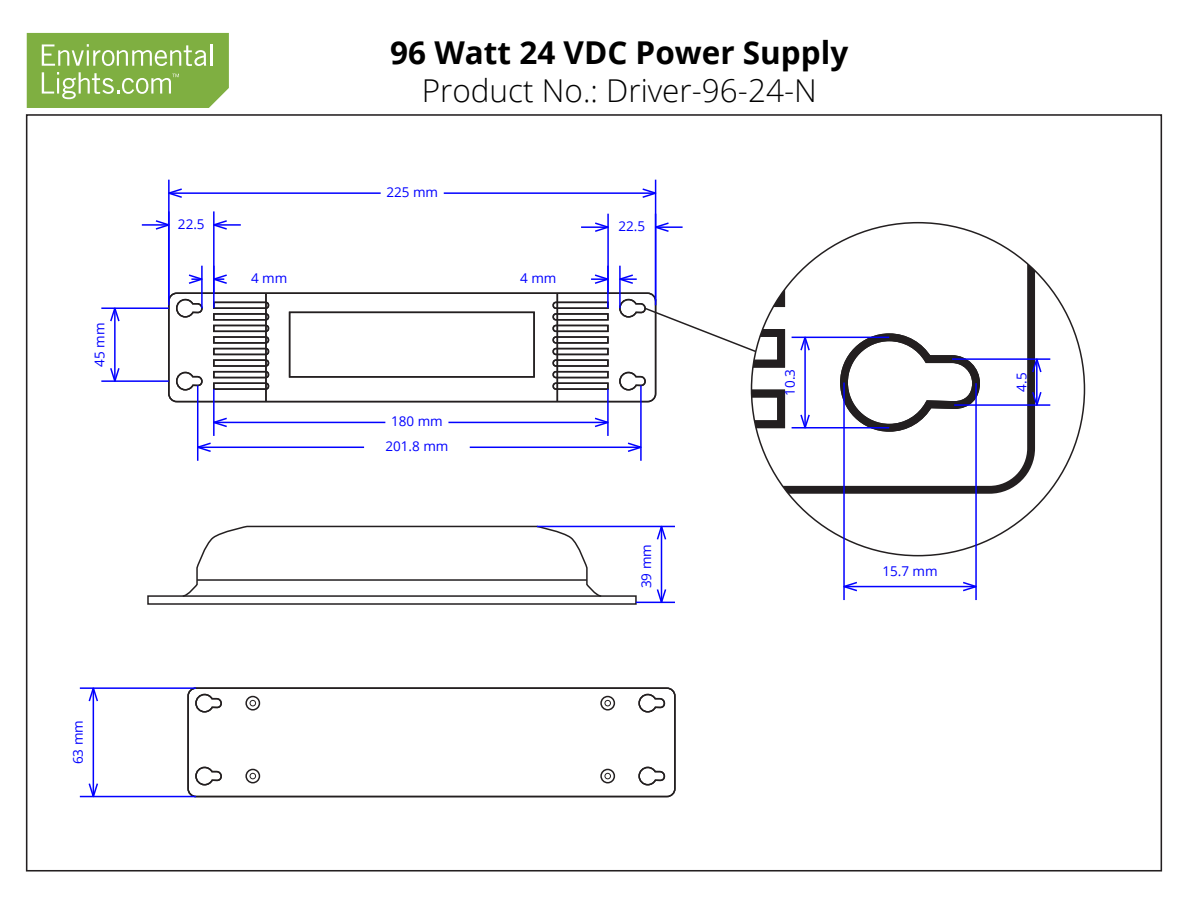
<style>
.page{position:relative;width:1188px;height:918px;background:#fff}
.page>*{position:absolute;margin:0;border:0;box-sizing:border-box;transform-origin:0 0}
.t1{font:300 31.5px "Open Sans";color:#000}
.t2{font:700 31.5px "Open Sans";color:#000}
.t3{font:13.5px/24.9px "Open Sans";color:#0201ff;text-align:center}
</style>
<div class="page">
<img style="left:56px;top:32px;width:1107px;height:828px">
<div style="left:168px;top:292px;width:488px;height:110px;border:2px solid #231f20;border-radius:8px"></div>
<hr style="left:265px;top:293px;width:2px;height:109px;background:#231f20">
<svg style="left:175px;top:298px;width:28px;height:20px"></svg>
<svg style="left:175px;top:371px;width:28px;height:20px"></svg>
<div style="left:289px;top:312px;width:246px;height:66px;border:2px solid #231f20"></div>
<svg style="left:212px;top:301px;width:58px;height:90px"></svg>
<div style="left:187px;top:687px;width:489px;height:110px;border:2px solid #231f20;border-radius:8px"></div>
<svg style="left:194px;top:693px;width:29px;height:20px"></svg>
<svg style="left:194px;top:766px;width:29px;height:20px"></svg>
<svg style="left:638px;top:693px;width:28px;height:20px"></svg>
<svg style="left:638px;top:766px;width:28px;height:20px"></svg>
<div style="left:245px;top:696px;width:15px;height:15px;border:2px solid #231f20;border-radius:50%"></div>
<svg style="left:250px;top:700px;width:6px;height:6px"></svg>
<div style="left:245px;top:769px;width:15px;height:14px;border:2px solid #231f20;border-radius:50%"></div>
<svg style="left:250px;top:773px;width:6px;height:6px"></svg>
<div style="left:600px;top:696px;width:15px;height:15px;border:2px solid #231f20;border-radius:50%"></div>
<svg style="left:605px;top:700px;width:6px;height:6px"></svg>
<div style="left:600px;top:769px;width:15px;height:14px;border:2px solid #231f20;border-radius:50%"></div>
<svg style="left:605px;top:773px;width:6px;height:6px"></svg>
<svg style="left:751px;top:223px;width:288px;height:275px"></svg>
<svg style="left:836px;top:329px;width:148px;height:107px"></svg>
<svg style="left:751px;top:223px;width:38px;height:27px"></svg>
<div style="left:147px;top:595px;width:490px;height:10px;border:2px solid #231f20"></div>
<svg style="left:181px;top:525px;width:422px;height:73px"></svg>
<hr style="left:197px;top:579px;width:390px;height:2px;background:#231f20">
<svg style="left:27px;top:33px;width:202px;height:75px;background:#8fb959"></svg>
<hr style="left:444px;top:192px;width:212px;height:2px;background:#0201ff">
<hr style="left:169px;top:192px;width:212px;height:2px;background:#0201ff">
<hr style="left:168px;top:180px;width:2px;height:121px;background:#0201ff">
<hr style="left:655px;top:180px;width:1px;height:121px;background:#0201ff">
<svg style="left:164px;top:187px;width:20px;height:12px"></svg>
<svg style="left:641px;top:187px;width:20px;height:12px"></svg>
<hr style="left:114px;top:308px;width:2px;height:73px;background:#0201ff">
<hr style="left:101px;top:307px;width:68px;height:2px;background:#0201ff">
<hr style="left:101px;top:380px;width:68px;height:2px;background:#0201ff">
<svg style="left:109px;top:303px;width:12px;height:20px"></svg>
<svg style="left:109px;top:366px;width:12px;height:20px"></svg>
<hr style="left:448px;top:422px;width:160px;height:1px;background:#0201ff">
<hr style="left:214px;top:422px;width:171px;height:1px;background:#0201ff">
<hr style="left:213px;top:389px;width:2px;height:47px;background:#0201ff">
<hr style="left:607px;top:389px;width:2px;height:47px;background:#0201ff">
<svg style="left:209px;top:416px;width:20px;height:12px"></svg>
<hr style="left:470px;top:447px;width:171px;height:1px;background:#0201ff">
<hr style="left:198px;top:447px;width:166px;height:1px;background:#0201ff">
<hr style="left:197px;top:385px;width:1px;height:76px;background:#0201ff">
<hr style="left:640px;top:385px;width:2px;height:76px;background:#0201ff">
<svg style="left:193px;top:441px;width:19px;height:12px"></svg>
<svg style="left:626px;top:441px;width:20px;height:12px"></svg>
<hr style="left:93px;top:688px;width:1px;height:109px;background:#0201ff">
<hr style="left:80px;top:687px;width:116px;height:2px;background:#0201ff">
<hr style="left:80px;top:796px;width:116px;height:1px;background:#0201ff">
<svg style="left:87px;top:683px;width:12px;height:20px"></svg>
<svg style="left:87px;top:782px;width:12px;height:20px"></svg>
<hr style="left:661px;top:526px;width:1px;height:76px;background:#0201ff">
<hr style="left:537px;top:526px;width:138px;height:1px;background:#0201ff">
<hr style="left:636px;top:602px;width:39px;height:1px;background:#0201ff">
<svg style="left:656px;top:521px;width:11px;height:20px"></svg>
<svg style="left:656px;top:588px;width:11px;height:19px"></svg>
<hr style="left:168px;top:211px;width:2px;height:94px;background:#0201ff">
<hr style="left:213px;top:211px;width:2px;height:82px;background:#0201ff">
<hr style="left:214px;top:224px;width:27px;height:2px;background:#0201ff">
<hr style="left:142px;top:224px;width:27px;height:2px;background:#0201ff">
<svg style="left:154px;top:219px;width:20px;height:12px"></svg>
<svg style="left:209px;top:219px;width:20px;height:12px"></svg>
<hr style="left:607px;top:214px;width:2px;height:79px;background:#0201ff">
<hr style="left:656px;top:226px;width:27px;height:2px;background:#0201ff">
<hr style="left:581px;top:226px;width:27px;height:2px;background:#0201ff">
<svg style="left:593px;top:221px;width:20px;height:12px"></svg>
<svg style="left:651px;top:221px;width:19px;height:12px"></svg>
<hr style="left:804px;top:337px;width:2px;height:91px;background:#0201ff">
<hr style="left:792px;top:427px;width:97px;height:2px;background:#0201ff">
<hr style="left:792px;top:337px;width:97px;height:1px;background:#0201ff">
<svg style="left:799px;top:413px;width:12px;height:20px"></svg>
<svg style="left:799px;top:332px;width:12px;height:20px"></svg>
<hr style="left:1036px;top:359px;width:2px;height:46px;background:#0201ff">
<hr style="left:954px;top:404px;width:96px;height:2px;background:#0201ff">
<hr style="left:952px;top:358px;width:98px;height:2px;background:#0201ff">
<svg style="left:1031px;top:390px;width:12px;height:20px"></svg>
<svg style="left:1031px;top:354px;width:12px;height:20px"></svg>
<hr style="left:844px;top:586px;width:132px;height:1px;background:#0201ff">
<hr style="left:843px;top:383px;width:2px;height:217px;background:#0201ff">
<hr style="left:975px;top:383px;width:2px;height:217px;background:#0201ff">
<svg style="left:839px;top:581px;width:20px;height:12px"></svg>
<svg style="left:961px;top:581px;width:20px;height:12px"></svg>
<hr style="left:201px;top:266px;width:2px;height:42px;background:#0201ff">
<hr style="left:213px;top:266px;width:2px;height:42px;background:#0201ff">
<svg style="left:187px;top:273px;width:42px;height:12px"></svg>
<svg style="left:552px;top:265px;width:237px;height:167px"></svg>
<p class="t3" style="left:87px;top:367px;width:46px;rotate:-90deg">45 mm</p>
<p class="t3" style="left:65px;top:764px;width:46px;rotate:-90deg">63 mm</p>
<h1 class="t2" style="left:390px;top:30px;width:460px">96 Watt 24 VDC Power Supply</h1>
<h1 class="t1" style="left:422px;top:69px;width:397px">Product No.: Driver-96-24-N</h1>
<p class="t3" style="left:386px;top:179px;width:53px">225 mm</p>
<p class="t3" style="left:178px;top:211px;width:28px">22.5</p>
<p class="t3" style="left:618px;top:213px;width:28px">22.5</p>
<p class="t3" style="left:251px;top:265px;width:38px">4 mm</p>
<p class="t3" style="left:520px;top:265px;width:38px">4 mm</p>
<p class="t3" style="left:385px;top:409px;width:65px">180 mm<br>201.8 mm</p>
<p class="t3" style="left:633px;top:588px;width:46px;rotate:-90deg">39 mm</p>
<p class="t3" style="left:777px;top:396px;width:28px;rotate:-90deg">10.3</p>
<p class="t3" style="left:1009px;top:392px;width:21px;rotate:-90deg">4.5</p>
<p class="t3" style="left:882px;top:558px;width:57px">15.7 mm</p>
</div>
